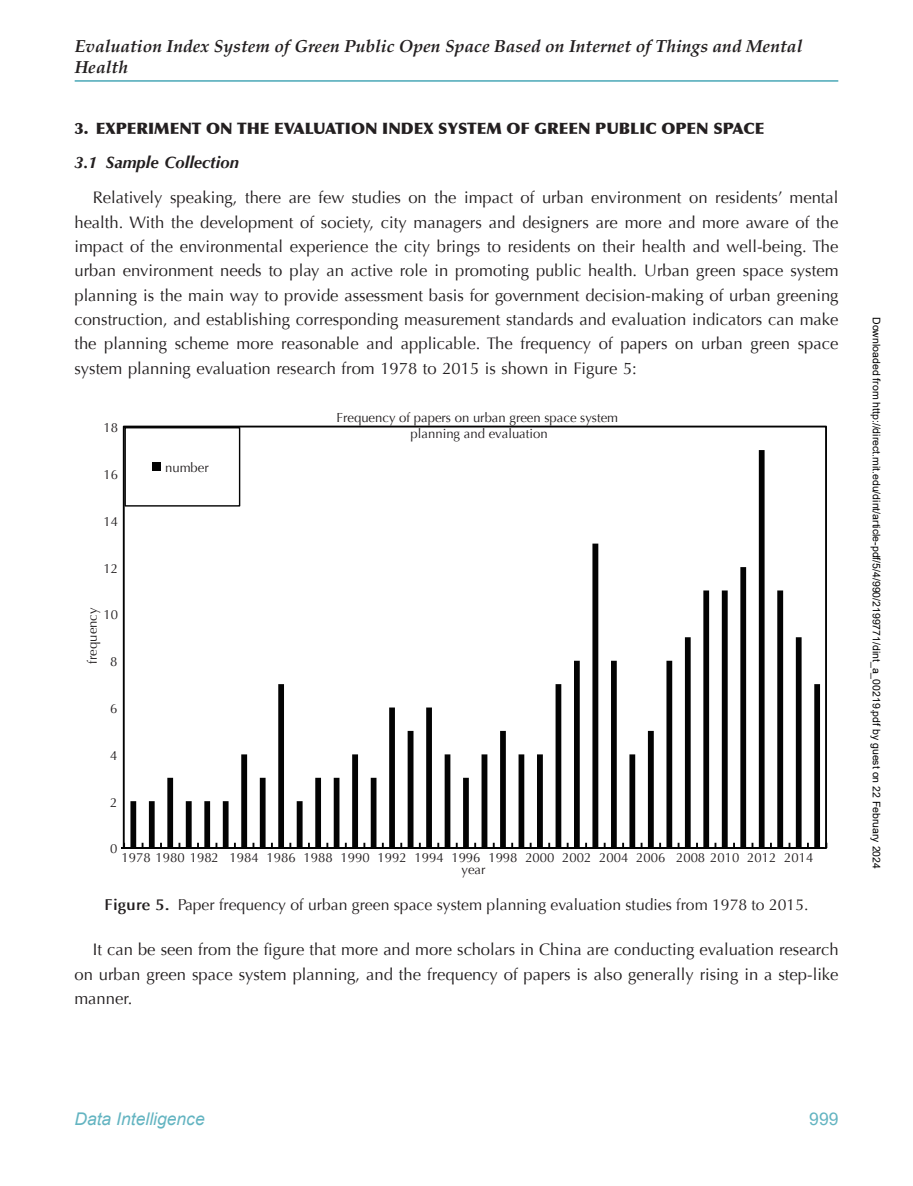
<style>
.page{position:relative;width:913px;height:1186px;background:#fff}
.page>*{position:absolute;margin:0;border:0;box-sizing:border-box;transform-origin:0 0}
.t1{font:italic 700 17.5px/21px "Palatino";color:#231f20}
.t2{font:italic 17.5px "Arial";color:#63b4c1}
.t3{font:17.5px "Arial";color:#63b4c1}
.t4{font:16.62px/24.3px "Optima";color:#231f20;text-align:justify}
.t5{font:italic 700 16.62px "Optima";color:#231f20}
.t6{font:15.75px "Optima";color:#231f20}
.t7{font:900 15.75px "Optima";color:#231f20}
.t8{font:13.12px/15.8px "Optima";color:#231f20;text-align:center}
.t9{font:10.5px "Arial";color:#000}
.s1{font-weight:700}
</style>
<div class="page">
<hr style="left:75px;top:80px;width:763px;height:2px;background:#63b4c1">
<svg style="left:123px;top:425px;width:704px;height:424px"></svg>
<svg style="left:130px;top:450px;width:690px;height:397px"></svg>
<hr style="left:121px;top:847px;width:702px;height:2px;background:#030303">
<svg style="left:825px;top:842px;width:2px;height:6px"></svg>
<svg style="left:124px;top:427px;width:116px;height:79px"></svg>
<div style="left:153px;top:462px;width:8px;height:9px;background:#030303"></div>
<p class="t1" style="left:75px;top:36px;width:729px">Evaluation Index System of Green Public Open Space Based on Internet of Things and Mental<br>Health</p>
<p class="t7" style="left:74px;top:119px;width:691px">3. EXPERIMENT ON THE EVALUATION INDEX SYSTEM OF GREEN PUBLIC OPEN SPACE</p>
<p class="t5" style="left:74px;top:153px;width:166px">3.1 Sample Collection</p>
<p class="t4" style="left:74px;top:186px;width:765px;text-indent:18px">Relatively speaking, there are few studies on the impact of urban environment on residents’ mental health. With the development of society, city managers and designers are more and more aware of the impact of the environmental experience the city brings to residents on their health and well-being. The urban environment needs to play an active role in promoting public health. Urban green space system planning is the main way to provide assessment basis for government decision-making of urban greening construction, and establishing corresponding measurement standards and evaluation indicators can make the planning scheme more reasonable and applicable. The frequency of papers on urban green space system planning evaluation research from 1978 to 2015 is shown in Figure 5:</p>
<p class="t8" style="left:104px;top:420px;width:16px">18</p>
<p class="t8" style="left:104px;top:467px;width:16px">16</p>
<p class="t8" style="left:104px;top:513px;width:16px">14</p>
<p class="t8" style="left:104px;top:560px;width:16px">12</p>
<p class="t8" style="left:85px;top:663px;width:58px;rotate:-90deg">frequency</p>
<p class="t8" style="left:104px;top:607px;width:16px">10</p>
<p class="t8" style="left:110px;top:654px;width:9px">8</p>
<p class="t8" style="left:110px;top:701px;width:9px">6</p>
<p class="t8" style="left:110px;top:748px;width:9px">4</p>
<p class="t8" style="left:110px;top:794px;width:9px">2</p>
<p class="t8" style="left:165px;top:460px;width:45px">number</p>
<p class="t8" style="left:336px;top:410px;width:283px">Frequency of papers on urban green space system planning and evaluation</p>
<p class="t8" style="left:110px;top:841px;width:9px">0</p>
<p class="t8" style="left:122px;top:850px;width:693px">1978 1980 1982 1984 1986 1988 1990 1992 1994 1996 1998 2000 2002 2004 2006 2008 2010 2012 2014</p>
<p class="t8" style="left:461px;top:862px;width:26px">year</p>
<p class="t6" style="left:104px;top:895px;width:705px"><span class="s1">Figure 5.</span> Paper frequency of urban green space system planning evaluation studies from 1978 to 2015.</p>
<p class="t4" style="left:74px;top:938px;width:765px;text-indent:18px">It can be seen from the figure that more and more scholars in China are conducting evaluation research on urban green space system planning, and the frequency of papers is also generally rising in a step-like manner.</p>
<p class="t9" style="left:880px;top:317px;width:553px;rotate:90deg">Downloaded from http://direct.mit.edu/dint/article-pdf/5/4/990/2199771/dint_a_00219.pdf by guest on 22 February 2024</p>
<p class="t2" style="left:74px;top:1107px;width:132px">Data Intelligence</p>
<p class="t3" style="left:809px;top:1106px;width:31px">999</p>
</div>
